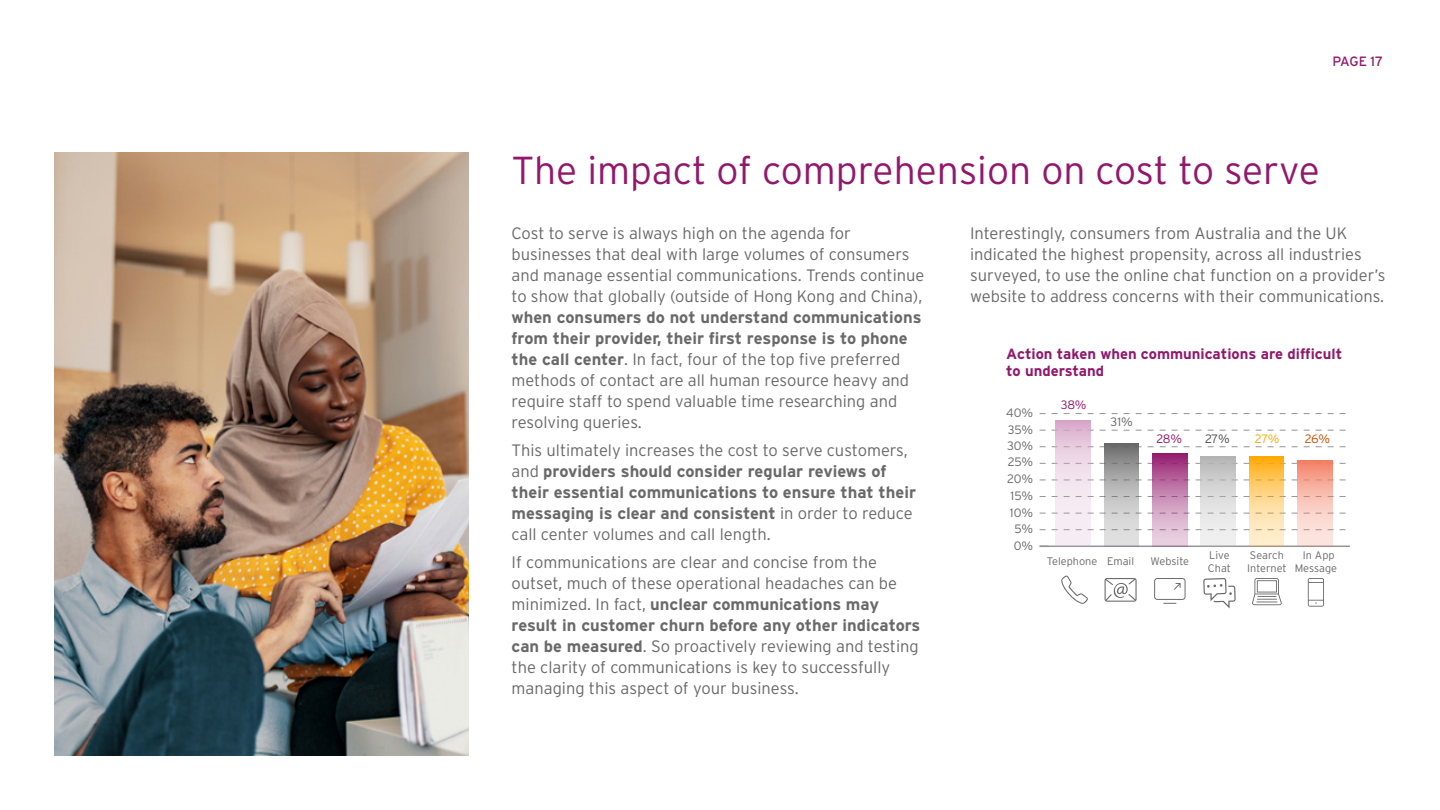
<style>
.page{position:relative;width:1440px;height:810px;background:#fff}
.page>*{position:absolute;margin:0;border:0;box-sizing:border-box;transform-origin:0 0}
.Heading{font:300 39px "Interstate";color:#93186c}
.Body_Copy{font:300 16.5px/21px "Interstate";color:#696969}
.Body_Copy-2{font:700 16.5px/21px "Interstate";color:#696969}
.t1{font:700 14.85px/17.5px "Interstate";color:#93186c}
.t2{font:13.5px "Interstate";letter-spacing:-.01em;color:#93186c}
.t3{font:300 12.15px "Interstate";letter-spacing:-.01em;color:#696969}
.t4{font:300 12.15px "Interstate";color:#93186c}
.t5{font:300 12.15px "Interstate";color:#666}
.t6{font:300 12.15px "Interstate";color:#4d4d4d}
.t7{font:300 12.15px "Interstate";color:#ffa700}
.t8{font:300 12.15px "Interstate";color:#c64d00}
.t9{font:300 10.95px/13.4px "Interstate";color:#696969}
.s1{font-weight:700}
.s2{font-weight:300}
</style>
<div class="page">
<img style="left:54px;top:152px;width:414px;height:604px">
<svg style="left:1154px;top:578px;width:32px;height:26px"></svg>
<svg style="left:1105px;top:578px;width:32px;height:24px"></svg>
<svg style="left:1061px;top:576px;width:27px;height:28px"></svg>
<svg style="left:1308px;top:578px;width:16px;height:29px"></svg>
<hr style="left:1040px;top:546px;width:310px;height:1px;background:#939598">
<svg style="left:1040px;top:529px;width:306px;height:1px"></svg>
<svg style="left:1040px;top:513px;width:306px;height:1px"></svg>
<svg style="left:1040px;top:496px;width:306px;height:1px"></svg>
<svg style="left:1040px;top:480px;width:306px;height:1px"></svg>
<svg style="left:1040px;top:463px;width:306px;height:1px"></svg>
<svg style="left:1040px;top:446px;width:306px;height:1px"></svg>
<svg style="left:1040px;top:430px;width:306px;height:1px"></svg>
<svg style="left:1040px;top:413px;width:306px;height:1px"></svg>
<svg style="left:1298px;top:460px;width:34px;height:86px;background:#f6beb1"></svg>
<svg style="left:1249px;top:457px;width:35px;height:89px;background:#fdd385"></svg>
<svg style="left:1201px;top:457px;width:35px;height:89px;background:#d8d9d9"></svg>
<svg style="left:1152px;top:453px;width:35px;height:93px;background:#c586b1"></svg>
<svg style="left:1104px;top:443px;width:35px;height:103px;background:#b4b4b4"></svg>
<svg style="left:1056px;top:420px;width:35px;height:126px;background:#ecd9e6"></svg>
<svg style="left:1252px;top:578px;width:30px;height:27px"></svg>
<svg style="left:1203px;top:578px;width:33px;height:31px"></svg>
<p class="t2" style="left:1332px;top:54px;width:52px">PAGE 17</p>
<p class="Heading" style="left:512px;top:148px;width:810px">The impact of comprehension on cost to serve</p>
<p class="Body_Copy" style="left:512px;top:223px;width:414px">Cost to serve is always high on the agenda for businesses that deal with large volumes of consumers and manage essential communications. Trends continue to show that globally (outside of Hong Kong and China), <span class="s1">when consumers do not understand communications from their provider, their first response is to phone the call center</span>. In fact, four of the top five preferred methods of contact are all human resource heavy and require staff to spend valuable time researching and resolving queries.</p>
<p class="Body_Copy-2" style="left:512px;top:439px;width:406px"><span class="s2">This ultimately increases the cost to serve customers, and</span> providers should consider regular reviews of their essential communications to ensure that their messaging is clear and consistent <span class="s2">in order to reduce call center volumes and call length.</span></p>
<p class="Body_Copy" style="left:512px;top:551px;width:410px">If communications are clear and concise from the outset, much of these operational headaches can be minimized. In fact, <span class="s1">unclear communications may result in customer churn before any other indicators can be measured</span>. So proactively reviewing and testing the clarity of communications is key to successfully managing this aspect of your business.</p>
<p class="Body_Copy" style="left:970px;top:223px;width:417px">Interestingly, consumers from Australia and the UK indicated the highest propensity, across all industries surveyed, to use the online chat function on a provider’s website to address concerns with their communications.</p>
<p class="t1" style="left:1006px;top:345px;width:337px">Action taken when communications are difficult to understand</p>
<p class="t4" style="left:1061px;top:398px;width:27px">38%</p>
<p class="t3" style="left:1006px;top:406px;width:29px">40%</p>
<p class="t5" style="left:1111px;top:415px;width:24px">31%</p>
<p class="t3" style="left:1008px;top:423px;width:27px">35%</p>
<p class="t4" style="left:1156px;top:432px;width:27px">28%</p>
<p class="t6" style="left:1205px;top:432px;width:26px">27%</p>
<p class="t7" style="left:1255px;top:432px;width:26px">27%</p>
<p class="t8" style="left:1305px;top:432px;width:27px">26%</p>
<p class="t3" style="left:1007px;top:439px;width:28px">30%</p>
<p class="t3" style="left:1008px;top:455px;width:27px">25%</p>
<p class="t3" style="left:1007px;top:472px;width:28px">20%</p>
<p class="t3" style="left:1011px;top:489px;width:24px">15%</p>
<p class="t3" style="left:1010px;top:506px;width:25px">10%</p>
<p class="t3" style="left:1014px;top:522px;width:20px">5%</p>
<p class="t3" style="left:1014px;top:539px;width:21px">0%</p>
<p class="t9" style="left:1047px;top:555px;width:89px">Telephone Email</p>
<p class="t9" style="left:1151px;top:555px;width:40px">Website</p>
<p class="t9" style="left:1208px;top:548px;width:25px">Live<br>Chat</p>
<p class="t9" style="left:1247px;top:548px;width:41px">Search<br>Internet</p>
<p class="t9" style="left:1295px;top:548px;width:44px;text-align:center">In App<br>Message</p>
</div>
